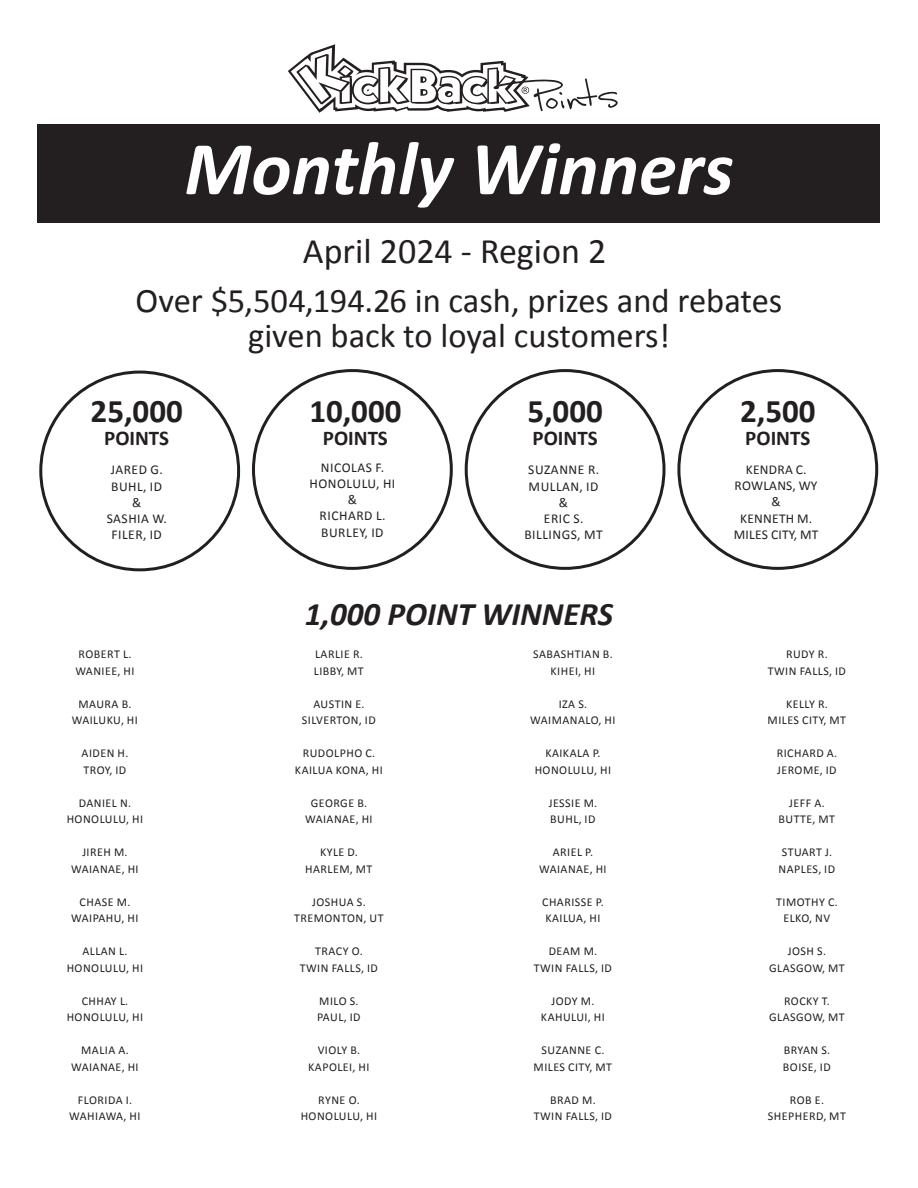
<style>
.page{position:relative;width:918px;height:1188px;background:#fff}
.page>*{position:absolute;margin:0;border:0;box-sizing:border-box;transform-origin:0 0}
.t1{font:italic 700 76.5px "Calibri";color:#fff}
.t2{font:36px "Calibri";color:#231f20}
.t3{font:34.5px "Calibri";color:#231f20}
.t4{font:700 33px "Calibri";color:#231f20}
.t5{font:italic 700 33px "Calibri";color:#231f20}
.t6{font:700 21px "Calibri";color:#231f20}
.t7{font:13.5px "Calibri";letter-spacing:.04em;color:#231f20}
.t8{font:13.5px "Calibri";letter-spacing:.02em;color:#231f20}
.t9{font:12px "Calibri";letter-spacing:.04em;color:#231f20}
</style>
<div class="page">
<div style="left:38px;top:124px;width:842px;height:99px;background:#231f20"></div>
<svg style="left:288px;top:44px;width:330px;height:69px"></svg>
<p class="t1" style="left:184px;top:120px;width:551px">Monthly Winners</p>
<p class="t2" style="left:303px;top:228px;width:305px">April 2024 - Region 2</p>
<p class="t3" style="left:136px;top:279px;width:648px">Over $5,504,194.26 in cash, prizes and rebates</p>
<p class="t3" style="left:248px;top:314px;width:423px">given back to loyal customers!</p>
<p class="t4" style="left:91px;top:390px;width:94px">25,000</p>
<p class="t4" style="left:309px;top:390px;width:94px">10,000</p>
<p class="t4" style="left:527px;top:390px;width:77px">5,000</p>
<p class="t4" style="left:740px;top:390px;width:77px">2,500</p>
<p class="t6" style="left:104px;top:424px;width:67px">POINTS</p>
<p class="t6" style="left:323px;top:424px;width:67px">POINTS</p>
<p class="t6" style="left:533px;top:424px;width:67px">POINTS</p>
<p class="t6" style="left:745px;top:424px;width:67px">POINTS</p>
<p class="t7" style="left:321px;top:459px;width:65px">NICOLAS F.</p>
<p class="t7" style="left:309px;top:475px;width:87px">HONOLULU, HI</p>
<p class="t7" style="left:348px;top:491px;width:11px">&amp;</p>
<p class="t7" style="left:320px;top:507px;width:67px">RICHARD L.</p>
<p class="t7" style="left:321px;top:524px;width:64px">BURLEY, ID</p>
<p class="t7" style="left:746px;top:461px;width:62px">KENDRA C.</p>
<p class="t8" style="left:735px;top:477px;width:84px">ROWLANS, WY</p>
<p class="t7" style="left:771px;top:493px;width:11px">&amp;</p>
<p class="t8" style="left:740px;top:510px;width:74px">KENNETH M.</p>
<p class="t8" style="left:734px;top:526px;width:86px">MILES CITY, MT</p>
<p class="t7" style="left:528px;top:461px;width:72px">SUZANNE R.</p>
<p class="t7" style="left:529px;top:477px;width:71px">MULLAN, ID</p>
<p class="t7" style="left:559px;top:494px;width:11px">&amp;</p>
<p class="t7" style="left:544px;top:510px;width:41px">ERIC S.</p>
<p class="t7" style="left:524px;top:526px;width:80px">BILLINGS, MT</p>
<p class="t7" style="left:111px;top:461px;width:53px">JARED G.</p>
<p class="t7" style="left:111px;top:478px;width:52px">BUHL, ID</p>
<p class="t7" style="left:132px;top:494px;width:11px">&amp;</p>
<p class="t7" style="left:107px;top:510px;width:62px">SASHIA W.</p>
<p class="t7" style="left:111px;top:526px;width:52px">FILER, ID</p>
<p class="t9" style="left:79px;top:647px;width:54px">ROBERT L.</p>
<p class="t9" style="left:75px;top:663px;width:61px">WANIEE, HI</p>
<p class="t9" style="left:78px;top:696px;width:55px">MAURA B.</p>
<p class="t9" style="left:72px;top:713px;width:68px">WAILUKU, HI</p>
<p class="t9" style="left:82px;top:746px;width:48px">AIDEN H.</p>
<p class="t9" style="left:84px;top:762px;width:44px">TROY, ID</p>
<p class="t9" style="left:79px;top:795px;width:54px">DANIEL N.</p>
<p class="t9" style="left:67px;top:812px;width:78px">HONOLULU, HI</p>
<p class="t9" style="left:82px;top:845px;width:47px">JIREH M.</p>
<p class="t9" style="left:71px;top:861px;width:69px">WAIANAE, HI</p>
<p class="t9" style="left:80px;top:894px;width:52px">CHASE M.</p>
<p class="t9" style="left:71px;top:911px;width:69px">WAIPAHU, HI</p>
<p class="t9" style="left:82px;top:944px;width:47px">ALLAN L.</p>
<p class="t9" style="left:67px;top:960px;width:78px">HONOLULU, HI</p>
<p class="t9" style="left:82px;top:993px;width:48px">CHHAY L.</p>
<p class="t9" style="left:67px;top:1010px;width:78px">HONOLULU, HI</p>
<p class="t9" style="left:81px;top:1043px;width:49px">MALIA A.</p>
<p class="t9" style="left:71px;top:1059px;width:69px">WAIANAE, HI</p>
<p class="t9" style="left:78px;top:1092px;width:56px">FLORIDA I.</p>
<p class="t9" style="left:69px;top:1109px;width:73px">WAHIAWA, HI</p>
<p class="t5" style="left:305px;top:593px;width:310px">1,000 POINT WINNERS</p>
<p class="t9" style="left:315px;top:647px;width:49px">LARLIE R.</p>
<p class="t9" style="left:314px;top:663px;width:51px">LIBBY, MT</p>
<p class="t9" style="left:313px;top:696px;width:53px">AUSTIN E.</p>
<p class="t9" style="left:302px;top:713px;width:75px">SILVERTON, ID</p>
<p class="t9" style="left:303px;top:746px;width:74px">RUDOLPHO C.</p>
<p class="t9" style="left:295px;top:762px;width:89px">KAILUA KONA, HI</p>
<p class="t9" style="left:311px;top:795px;width:58px">GEORGE B.</p>
<p class="t9" style="left:305px;top:812px;width:69px">WAIANAE, HI</p>
<p class="t9" style="left:320px;top:845px;width:39px">KYLE D.</p>
<p class="t9" style="left:305px;top:861px;width:69px">HARLEM, MT</p>
<p class="t9" style="left:312px;top:894px;width:55px">JOSHUA S.</p>
<p class="t9" style="left:294px;top:911px;width:91px">TREMONTON, UT</p>
<p class="t9" style="left:315px;top:944px;width:49px">TRACY O.</p>
<p class="t9" style="left:300px;top:960px;width:80px">TWIN FALLS, ID</p>
<p class="t9" style="left:319px;top:993px;width:41px">MILO S.</p>
<p class="t9" style="left:317px;top:1010px;width:45px">PAUL, ID</p>
<p class="t9" style="left:318px;top:1043px;width:44px">VIOLY B.</p>
<p class="t9" style="left:308px;top:1059px;width:63px">KAPOLEI, HI</p>
<p class="t9" style="left:318px;top:1092px;width:43px">RYNE O.</p>
<p class="t9" style="left:301px;top:1109px;width:78px">HONOLULU, HI</p>
<p class="t9" style="left:533px;top:647px;width:81px">SABASHTIAN B.</p>
<p class="t9" style="left:551px;top:663px;width:46px">KIHEI, HI</p>
<p class="t9" style="left:559px;top:696px;width:30px">IZA S.</p>
<p class="t9" style="left:530px;top:713px;width:87px">WAIMANALO, HI</p>
<p class="t9" style="left:545px;top:746px;width:57px">KAIKALA P.</p>
<p class="t9" style="left:535px;top:762px;width:78px">HONOLULU, HI</p>
<p class="t9" style="left:549px;top:795px;width:50px">JESSIE M.</p>
<p class="t9" style="left:550px;top:812px;width:47px">BUHL, ID</p>
<p class="t9" style="left:553px;top:845px;width:42px">ARIEL P.</p>
<p class="t9" style="left:539px;top:861px;width:69px">WAIANAE, HI</p>
<p class="t9" style="left:542px;top:894px;width:63px">CHARISSE P.</p>
<p class="t9" style="left:545px;top:911px;width:56px">KAILUA, HI</p>
<p class="t9" style="left:549px;top:944px;width:50px">DEAM M.</p>
<p class="t9" style="left:534px;top:960px;width:80px">TWIN FALLS, ID</p>
<p class="t9" style="left:552px;top:993px;width:44px">JODY M.</p>
<p class="t9" style="left:541px;top:1010px;width:65px">KAHULUI, HI</p>
<p class="t9" style="left:542px;top:1043px;width:64px">SUZANNE C.</p>
<p class="t9" style="left:534px;top:1059px;width:80px">MILES CITY, MT</p>
<p class="t9" style="left:550px;top:1092px;width:47px">BRAD M.</p>
<p class="t9" style="left:534px;top:1109px;width:80px">TWIN FALLS, ID</p>
<p class="t9" style="left:786px;top:647px;width:43px">RUDY R.</p>
<p class="t9" style="left:768px;top:663px;width:80px">TWIN FALLS, ID</p>
<p class="t9" style="left:786px;top:696px;width:43px">KELLY R.</p>
<p class="t9" style="left:768px;top:713px;width:80px">MILES CITY, MT</p>
<p class="t9" style="left:777px;top:746px;width:62px">RICHARD A.</p>
<p class="t9" style="left:777px;top:762px;width:61px">JEROME, ID</p>
<p class="t9" style="left:789px;top:795px;width:37px">JEFF A.</p>
<p class="t9" style="left:779px;top:812px;width:58px">BUTTE, MT</p>
<p class="t9" style="left:782px;top:845px;width:52px">STUART J.</p>
<p class="t9" style="left:779px;top:861px;width:58px">NAPLES, ID</p>
<p class="t9" style="left:776px;top:894px;width:63px">TIMOTHY C.</p>
<p class="t9" style="left:783px;top:911px;width:48px">ELKO, NV</p>
<p class="t9" style="left:788px;top:944px;width:40px">JOSH S.</p>
<p class="t9" style="left:769px;top:960px;width:77px">GLASGOW, MT</p>
<p class="t9" style="left:784px;top:993px;width:47px">ROCKY T.</p>
<p class="t9" style="left:769px;top:1010px;width:77px">GLASGOW, MT</p>
<p class="t9" style="left:784px;top:1043px;width:48px">BRYAN S.</p>
<p class="t9" style="left:783px;top:1059px;width:49px">BOISE, ID</p>
<p class="t9" style="left:790px;top:1092px;width:36px">ROB E.</p>
<p class="t9" style="left:768px;top:1109px;width:79px">SHEPHERD, MT</p>
</div>
